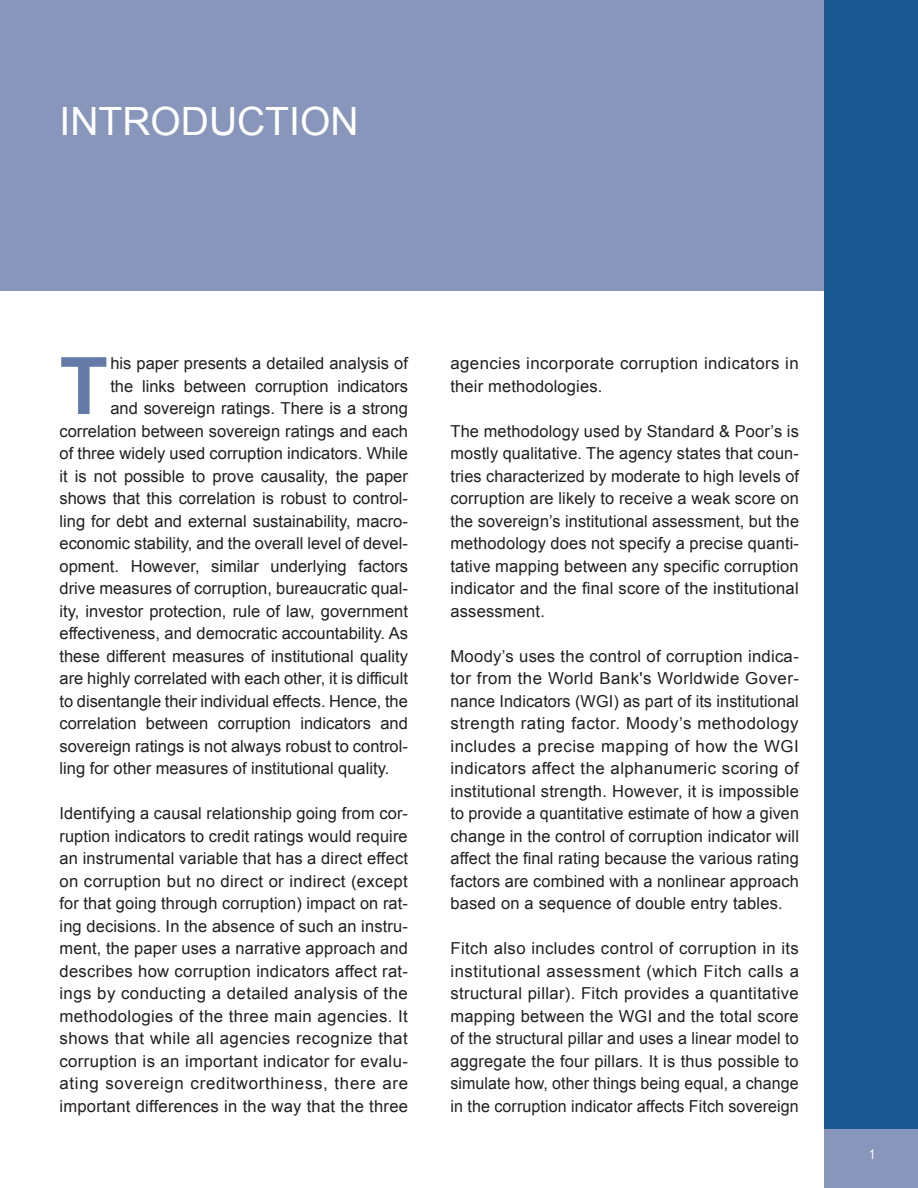
<style>
.page{position:relative;width:918px;height:1188px;background:#fff}
.page>*{position:absolute;margin:0;border:0;box-sizing:border-box;transform-origin:0 0}
.t1{font:700 79.35px "Arial";color:#647aa7}
.t2{font:39px "Arial";color:#fff}
.t3{font:16.5px/22.5px "Arial";color:#231f20;text-align:justify}
.t4{font:16.5px/22.5px "Arial";letter-spacing:.025em;color:#231f20}
.t5{font:13.5px "Arial Narrow";color:#fff}
</style>
<div class="page">
<div style="left:0;top:0;width:826px;height:290px;background:#8996bb"></div>
<div style="left:824px;top:0;width:94px;height:1188px;background:#195890"></div>
<div style="left:824px;top:1130px;width:94px;height:58px;background:#8996bb"></div>
<h2 class="t2" style="left:60px;top:99px;width:300px">INTRODUCTION</h2>
<h1 class="t1" style="left:60px;top:342px;width:50px">T</h1>
<p class="t3" style="left:110px;top:352px;width:299px">his paper presents a detailed analysis of</p>
<p class="t3" style="left:110px;top:374px;width:299px">the links between corruption indicators</p>
<p class="t3" style="left:110px;top:397px;width:299px">and sovereign ratings. There is a strong</p>
<p class="t3" style="left:60px;top:419px;width:350px">correlation between sovereign ratings and each</p>
<p class="t3" style="left:60px;top:442px;width:350px">of three widely used corruption indicators. While</p>
<p class="t3" style="left:60px;top:464px;width:350px">it is not possible to prove causality, the paper</p>
<p class="t3" style="left:60px;top:487px;width:350px">shows that this correlation is robust to control-</p>
<p class="t3" style="left:60px;top:509px;width:350px">ling for debt and external sustainability, macro-</p>
<p class="t3" style="left:60px;top:532px;width:350px">economic stability, and the overall level of devel-</p>
<p class="t3" style="left:60px;top:555px;width:350px">opment. However, similar underlying factors</p>
<p class="t3" style="left:60px;top:577px;width:350px">drive measures of corruption, bureaucratic qual-</p>
<p class="t3" style="left:60px;top:600px;width:350px">ity, investor protection, rule of law, government</p>
<p class="t3" style="left:60px;top:622px;width:350px">effectiveness, and democratic accountability. As</p>
<p class="t3" style="left:60px;top:645px;width:350px">these different measures of institutional quality</p>
<p class="t3" style="left:60px;top:667px;width:350px">are highly correlated with each other, it is difficult</p>
<p class="t3" style="left:60px;top:690px;width:350px">to disentangle their individual effects. Hence, the</p>
<p class="t3" style="left:60px;top:712px;width:350px">correlation between corruption indicators and</p>
<p class="t3" style="left:60px;top:735px;width:350px">sovereign ratings is not always robust to control-</p>
<p class="t3" style="left:60px;top:757px;width:331px">ling for other measures of institutional quality.</p>
<p class="t3" style="left:60px;top:802px;width:350px">Identifying a causal relationship going from cor&shy;ruption indicators to credit ratings would require an instrumental variable that has a direct effect on corruption but no direct or indirect (except for that going through corruption) impact on rat&shy;ing decisions. In the absence of such an instru&shy;ment, the paper uses a narrative approach and describes how corruption indicators affect rat&shy;ings by conducting a detailed analysis of the methodologies of the three main agencies. It shows that while all agencies recognize that corruption is an important indicator for evalu&shy;ating sovereign creditworthiness, there are important differences in the way that the three</p>
<p class="t4" style="left:450px;top:352px;width:350px">agencies incorporate corruption indicators in their methodologies.</p>
<p class="t3" style="left:450px;top:419px;width:350px">The methodology used by Standard &amp; Poor’s is mostly qualitative. The agency states that coun&shy;tries characterized by moderate to high levels of corruption are likely to receive a weak score on the sovereign’s institutional assessment, but the methodology does not specify a precise quanti&shy;tative mapping between any specific corruption indicator and the final score of the institutional assessment.</p>
<p class="t3" style="left:450px;top:644px;width:350px">Moody’s uses the control of corruption indica&shy;tor from the World Bank's Worldwide Gover&shy;nance Indicators (WGI) as part of its institutional strength rating factor. Moody’s methodology includes a precise mapping of how the WGI indicators affect the alphanumeric scoring of institutional strength. However, it is impossible to provide a quantitative estimate of how a given change in the control of corruption indicator will affect the final rating because the various rating factors are combined with a nonlinear approach based on a sequence of double entry tables.</p>
<p class="t3" style="left:450px;top:937px;width:350px">Fitch also includes control of corruption in its institutional assessment (which Fitch calls a structural pillar). Fitch provides a quantitative mapping between the WGI and the total score of the structural pillar and uses a linear model to aggregate the four pillars. It is thus possible to simulate how, other things being equal, a change in the corruption indicator affects Fitch sovereign</p>
<p class="t5" style="left:869px;top:1144px;width:8px">1</p>
</div>
